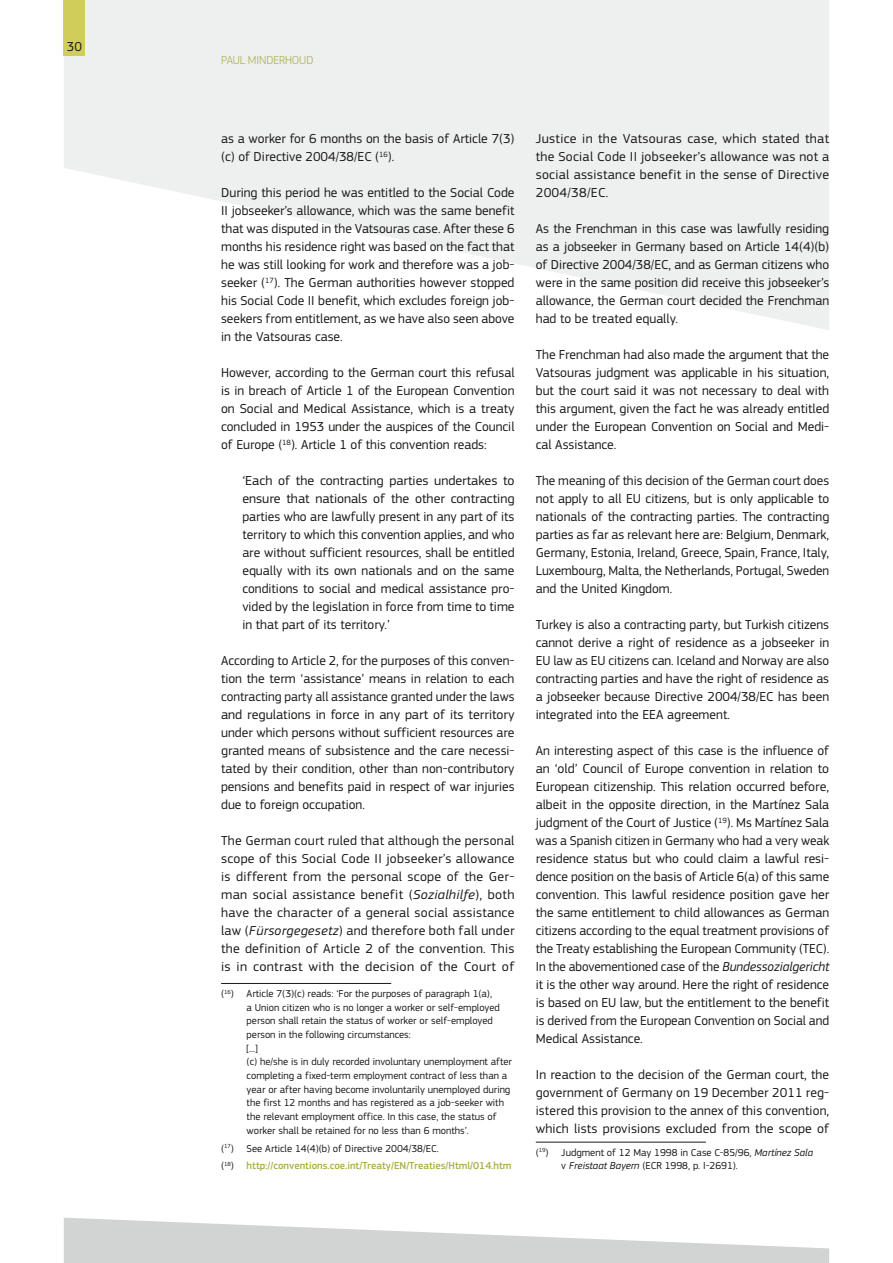
<style>
.page{position:relative;width:893px;height:1263px;background:#fff}
.page>*{position:absolute;margin:0;border:0;box-sizing:border-box;transform-origin:0 0}
.Body{font:13.5px/18px "EC Square Sans Pro";color:#1a1a18;text-align:justify}
.Body_Indent_To_Here{font:13.5px/18px "EC Square Sans Pro";color:#1a1a18;text-align:justify}
.t1{font:300 12px "EC Square Sans Pro";letter-spacing:-.01em;color:#a8af43}
.t2{font:10.5px/13.6px "EC Square Sans Pro";color:#1a1a18}
.t3{font:500 10.5px "EC Square Sans Pro";color:#a8af43}
.s1{font-style:italic}
.s2{font-family:"PF Square Sans Pro"}
.s3{font-family:"PF Square Sans Pro";font-weight:400;color:#1a1a18}
.s4{font-weight:400;color:#1a1a18}
</style>
<div class="page">
<svg style="left:64px;top:1217px;width:765px;height:46px"></svg>
<svg style="left:64px;top:0;width:765px;height:330px;fill:#eeefef"></svg>
<div style="left:64px;top:0;width:21px;height:55px;background:#d0cd5a"></div>
<hr style="left:221px;top:983px;width:170px;height:1px;background:#1a1a18">
<hr style="left:536px;top:1142px;width:170px;height:1px;background:#1a1a18">
<p class="Body" style="left:67px;top:38px;width:17px">30</p>
<p class="t1" style="left:221px;top:53px;width:94px">PAUL MINDERHOUD</p>
<p class="Body" style="left:221px;top:130px;width:295px">as a worker for 6 months on the basis of Article 7(3) (c) of Directive 2004/38/EC (<sup>16</sup>).</p>
<p class="Body" style="left:221px;top:184px;width:295px">During this period he was entitled to the Social Code II jobseeker’s allowance, which was the same benefit that was disputed in the Vatsouras case. After these 6 months his residence right was based on the fact that he was still looking for work and therefore was a job&shy;seeker (<sup>17</sup>). The German authorities however stopped his Social Code II benefit, which excludes foreign job&shy;seekers from entitlement, as we have also seen above in the Vatsouras case.</p>
<p class="Body" style="left:221px;top:364px;width:295px">However, according to the German court this refusal is in breach of Article 1 of the European Convention on Social and Medical Assistance, which is a treaty concluded in 1953 under the auspices of the Council of Europe (<sup>18</sup>). Article 1 of this convention reads:</p>
<p class="Body_Indent_To_Here" style="left:242px;top:472px;width:274px">‘Each of the contracting parties undertakes to ensure that nationals of the other contracting parties who are lawfully present in any part of its territory to which this convention applies, and who are without sufficient resources, shall be entitled equally with its own nationals and on the same conditions to social and medical assistance pro&shy;vided by the legislation in force from time to time in that part of its territory.’</p>
<p class="Body" style="left:221px;top:652px;width:295px">According to Article 2, for the purposes of this conven&shy;tion the term ‘assistance’ means in relation to each contracting party all assistance granted under the laws and regulations in force in any part of its territory under which persons without sufficient resources are granted means of subsistence and the care necessi&shy;tated by their condition, other than non-contributory pensions and benefits paid in respect of war injuries due to foreign occupation.</p>
<p class="Body" style="left:221px;top:832px;width:295px">The German court ruled that although the personal scope of this Social Code II jobseeker’s allowance is different from the personal scope of the Ger&shy;man social assistance benefit (<span class="s1">Sozialhilfe</span>), both have the character of a general social assistance law (<span class="s1">Fürsorgegesetz</span>) and therefore both fall under the definition of Article 2 of the convention. This is in contrast with the decision of the Court of</p>
<p class="t2" style="left:247px;top:987px;width:267px;text-indent:-26px"><span class="s2">(</span><sup>16</sup>) Article 7(3)(c) reads: ‘For the purposes of paragraph 1(a),<br>a Union citizen who is no longer a worker or self-employed person shall retain the status of worker or self-employed person in the following circumstances:<br>[...]<br>(c) he/she is in duly recorded involuntary unemployment after completing a fixed-term employment contract of less than a year or after having become involuntarily unemployed during the first 12 months and has registered as a job-seeker with the relevant employment office. In this case, the status of worker shall be retained for no less than 6 months’.</p>
<p class="t2" style="left:221px;top:1141px;width:219px"><span class="s2">(</span><sup>17</sup>) See Article 14(4)(b) of Directive 2004/38/EC.</p>
<p class="t3" style="left:221px;top:1160px;width:292px"><span class="s3">(</span><sup>18</sup><span class="s4">)</span> http://conventions.coe.int/Treaty/EN/Treaties/Html/014.htm</p>
<p class="Body" style="left:536px;top:130px;width:295px">Justice in the Vatsouras case, which stated that the Social Code II jobseeker’s allowance was not a social assistance benefit in the sense of Directive 2004/38/EC.</p>
<p class="Body" style="left:536px;top:220px;width:295px">As the Frenchman in this case was lawfully residing as a jobseeker in Germany based on Article 14(4)(b) of Directive 2004/38/EC, and as German citizens who were in the same position did receive this jobseeker’s allowance, the German court decided the Frenchman had to be treated equally.</p>
<p class="Body" style="left:536px;top:346px;width:295px">The Frenchman had also made the argument that the Vatsouras judgment was applicable in his situation, but the court said it was not necessary to deal with this argument, given the fact he was already entitled under the European Convention on Social and Medi&shy;cal Assistance.</p>
<p class="Body" style="left:536px;top:472px;width:295px">The meaning of this decision of the German court does not apply to all EU citizens, but is only applicable to nationals of the contracting parties. The contracting parties as far as relevant here are: Belgium, Denmark, Germany, Estonia, Ireland, Greece, Spain, France, Italy, Luxembourg, Malta, the Netherlands, Portugal, Sweden and the United Kingdom.</p>
<p class="Body" style="left:536px;top:616px;width:295px">Turkey is also a contracting party, but Turkish citizens cannot derive a right of residence as a jobseeker in EU law as EU citizens can. Iceland and Norway are also contracting parties and have the right of residence as a jobseeker because Directive 2004/38/EC has been integrated into the EEA agreement.</p>
<p class="Body" style="left:536px;top:742px;width:295px">An interesting aspect of this case is the influence of an ‘old’ Council of Europe convention in relation to European citizenship. This relation occurred before, albeit in the opposite direction, in the Martínez Sala judgment of the Court of Justice (<sup>19</sup>). Ms Martínez Sala was a Spanish citizen in Germany who had a very weak residence status but who could claim a lawful resi&shy;dence position on the basis of Article 6(a) of this same convention. This lawful residence position gave her the same entitlement to child allowances as German citizens according to the equal treatment provisions of the Treaty establishing the European Community (TEC).<br>In the abovementioned case of the <span class="s1">Bundessozialgericht </span>it is the other way around. Here the right of residence is based on EU law, but the entitlement to the benefit is derived from the European Convention on Social and Medical Assistance.</p>
<p class="Body" style="left:536px;top:1066px;width:295px">In reaction to the decision of the German court, the government of Germany on 19 December 2011 reg&shy;istered this provision to the annex of this convention, which lists provisions excluded from the scope of</p>
<p class="t2" style="left:561px;top:1145px;width:253px;text-indent:-26px"><span class="s2">(</span><sup>19</sup>) Judgment of 12 May 1998 in Case C-85/96, <span class="s1">Martínez Sala </span>v <span class="s1">Freistaat Bayern</span> (ECR 1998, p. I-2691).</p>
</div>
